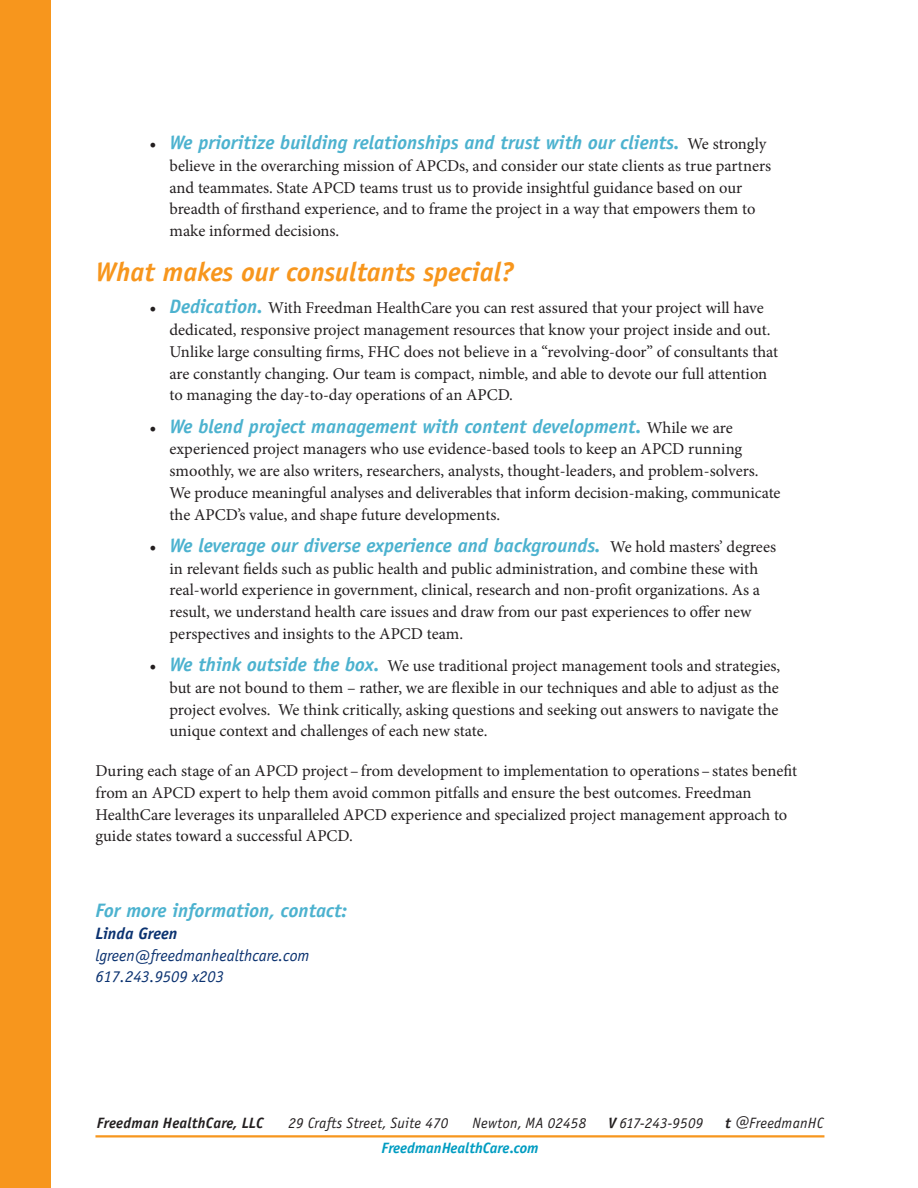
<style>
.page{position:relative;width:918px;height:1188px;background:#fff}
.page>*{position:absolute;margin:0;border:0;box-sizing:border-box;transform-origin:0 0}
.t1{font:italic 700 27px "Officina Sans";color:#f7961d}
.t2{font:italic 700 19.5px "Officina Sans";color:#4cb2cf}
.t3{font:16.5px/21.8px "Minion Pro";color:#231f20}
.t4{font:italic 16.5px/21.8px "Officina Sans";color:#0b3270}
.t5{font:italic 700 16.5px "Officina Sans";color:#0b3270}
.t6{font:italic 15px "Officina Sans";letter-spacing:.015em;color:#231f20}
.t7{font:italic 700 15px "Officina Sans";letter-spacing:.015em;color:#231f20}
.t8{font:italic 700 15px "Officina Sans";color:#009cc1}
.s1{font-family:"Minion Pro";font-weight:400;font-style:normal;font-size:18px;color:#231f20}
.s2{font-family:"Minion Pro";font-weight:400;font-style:normal;font-size:16.5px;color:#231f20}
.s3{font-size:18px}
.s4{font-family:"Officina Sans";font-weight:700;font-style:italic;font-size:19.5px;color:#4cb2cf}
.s5{font-weight:700}
</style>
<div class="page">
<div style="left:0;top:0;width:51px;height:1188px;background:#f7961d"></div>
<hr style="left:95px;top:1135px;width:729px;height:3px;background:#f7961d">
<p class="t2" style="left:149px;top:135px;width:618px"><span class="s1">•</span> We prioritize building relationships and trust with our clients. <span class="s2">We strongly</span></p>
<p class="t3" style="left:170px;top:156px;width:603px">believe in the overarching mission of APCDs, and consider our state clients as true partners and teammates. State APCD teams trust us to provide insightful guidance based on our breadth of firsthand experience, and to frame the project in a way that empowers them to make informed decisions.</p>
<h1 class="t1" style="left:95px;top:262px;width:420px">What makes our consultants special?</h1>
<p class="t3" style="left:170px;top:299px;width:610px;text-indent:-20px"><span class="s3">•</span> <span class="s4">Dedication.</span> With Freedman HealthCare you can rest assured that your project will have dedicated, responsive project management resources that know your project inside and out.<br>Unlike large consulting firms, FHC does not believe in a “revolving-door” of consultants that are constantly changing. Our team is compact, nimble, and able to devote our full attention to managing the day-to-day operations of an APCD.</p>
<p class="t2" style="left:149px;top:418px;width:585px"><span class="s1">•</span> We blend project management with content development. <span class="s2">While we are</span></p>
<p class="t3" style="left:170px;top:440px;width:613px">experienced project managers who use evidence-based tools to keep an APCD running smoothly, we are also writers, researchers, analysts, thought-leaders, and problem-solvers.<br>We produce meaningful analyses and deliverables that inform decision-making, communicate the APCD’s value, and shape future developments.</p>
<p class="t2" style="left:149px;top:538px;width:628px"><span class="s1">•</span> We leverage our diverse experience and backgrounds. <span class="s2">We hold masters’ degrees</span></p>
<p class="t3" style="left:170px;top:559px;width:592px">in relevant fields such as public health and public administration, and combine these with real-world experience in government, clinical, research and non-profit organizations. As a result, we understand health care issues and draw from our past experiences to offer new perspectives and insights to the APCD team.</p>
<p class="t3" style="left:170px;top:656px;width:612px;text-align:justify;text-indent:-20px"><span class="s3">•</span> <span class="s4">We think outside the box.</span> We use traditional project management tools and strategies, but are not bound to them – rather, we are flexible in our techniques and able to adjust as the project evolves. We think critically, asking questions and seeking out answers to navigate the unique context and challenges of each new state.</p>
<p class="t3" style="left:95px;top:761px;width:703px">During each stage of an APCD project – from development to implementation to operations – states benefit from an APCD expert to help them avoid common pitfalls and ensure the best outcomes. Freedman HealthCare leverages its unparalleled APCD experience and specialized project management approach to guide states toward a successful APCD.</p>
<p class="t2" style="left:95px;top:903px;width:253px">For more information, contact:</p>
<p class="t5" style="left:95px;top:927px;width:83px">Linda Green</p>
<p class="t4" style="left:95px;top:945px;width:216px">lgreen@freedmanhealthcare.com<br>617.243.9509 x203</p>
<p class="t7" style="left:97px;top:1117px;width:168px">Freedman HealthCare, LLC</p>
<p class="t6" style="left:288px;top:1117px;width:161px">29 Crafts Street, Suite 470</p>
<p class="t6" style="left:473px;top:1117px;width:115px">Newton, MA 02458</p>
<p class="t6" style="left:608px;top:1117px;width:97px"><span class="s5">V</span> 617-243-9509</p>
<p class="t6" style="left:725px;top:1117px;width:100px"><span class="s5">t</span> @FreedmanHC</p>
<p class="t8" style="left:382px;top:1142px;width:158px">FreedmanHealthCare.com</p>
</div>
